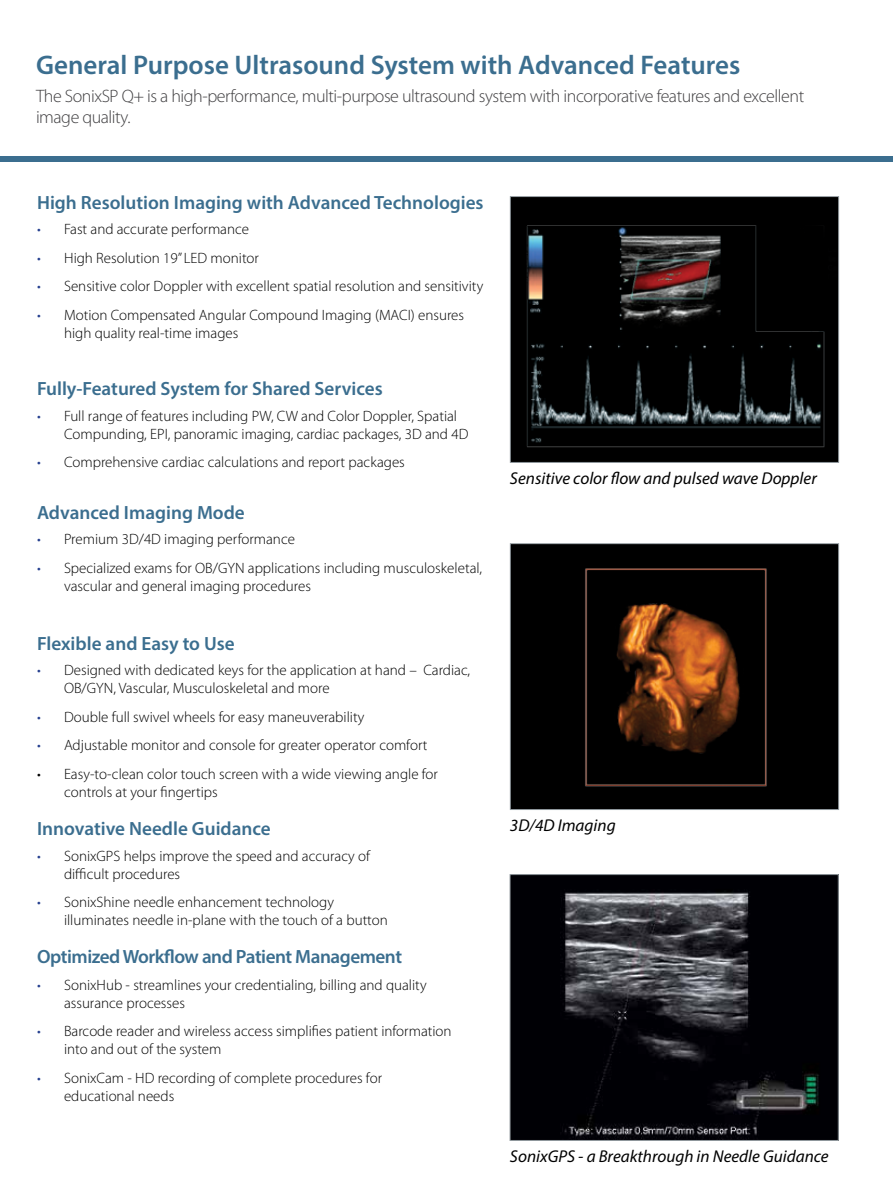
<style>
.page{position:relative;width:893px;height:1188px;background:#fff}
.page>*{position:absolute;margin:0;border:0;box-sizing:border-box;transform-origin:0 0}
.t1{font:600 27px "Myriad Pro";color:#3b6e8f}
.t2{font:600 19.2px "Myriad Pro";color:#3b6e8f}
.t3{font:600 19.2px "Myriad Pro";letter-spacing:-.025em;color:#3b6e8f}
.t4{font:300 18px/21.6px "Myriad Pro";letter-spacing:-.025em;color:#414042}
.t5{font:italic 17.1px "Myriad Pro";color:#000}
.t6{font:300 15px/18px "Myriad Pro";color:#000}
.s1{color:#25408f}
</style>
<div class="page">
<img style="left:512px;top:876px;width:325px;height:263px">
<div style="left:510px;top:874px;width:329px;height:267px;border:1px solid #949ca1"></div>
<div style="left:0;top:156px;width:893px;height:6px;background:#3b6e8f"></div>
<div style="left:510px;top:544px;width:329px;height:266px;background:#000"></div>
<img style="left:585px;top:568px;width:182px;height:219px">
<div style="left:510px;top:543px;width:329px;height:267px;border:1px solid #949ca1"></div>
<img style="left:514px;top:200px;width:323px;height:261px">
<div style="left:510px;top:196px;width:329px;height:267px;border:1px solid #949ca1"></div>
<h1 class="t1" style="left:36px;top:48px;width:706px">General Purpose Ultrasound System with Advanced Features</h1>
<p class="t4" style="left:36px;top:85px;width:770px">The SonixSP Q+ is a high-performance, multi-purpose ultrasound system with incorporative features and excellent image quality.</p>
<p class="t2" style="left:37px;top:190px;width:448px">High Resolution Imaging with Advanced Technologies</p>
<p class="t6" style="left:37px;top:220px;width:214px"><span class="s1">•</span> Fast and accurate performance</p>
<p class="t6" style="left:37px;top:249px;width:223px"><span class="s1">•</span> High Resolution 19” LED monitor</p>
<p class="t6" style="left:37px;top:277px;width:448px"><span class="s1">•</span> Sensitive color Doppler with excellent spatial resolution and sensitivity</p>
<p class="t6" style="left:64px;top:306px;width:402px;text-indent:-27px"><span class="s1">•</span> Motion Compensated Angular Compound Imaging (MACI) ensures high quality real-time images</p>
<p class="t2" style="left:37px;top:377px;width:347px">Fully-Featured System for Shared Services</p>
<p class="t6" style="left:64px;top:407px;width:406px;text-indent:-27px"><span class="s1">•</span> Full range of features including PW, CW and Color Doppler, Spatial<br>Compunding, EPI, panoramic imaging, cardiac packages, 3D and 4D</p>
<p class="t6" style="left:37px;top:453px;width:369px"><span class="s1">•</span> Comprehensive cardiac calculations and report packages</p>
<p class="t2" style="left:37px;top:500px;width:209px">Advanced Imaging Mode</p>
<p class="t6" style="left:37px;top:530px;width:259px"><span class="s1">•</span> Premium 3D/4D imaging performance</p>
<p class="t6" style="left:64px;top:559px;width:420px;text-indent:-27px"><span class="s1">•</span> Specialized exams for OB/GYN applications including musculoskeletal, vascular and general imaging procedures</p>
<p class="t2" style="left:37px;top:631px;width:199px">Flexible and Easy to Use</p>
<p class="t6" style="left:64px;top:661px;width:408px;text-indent:-27px"><span class="s1">•</span> Designed with dedicated keys for the application at hand – Cardiac,<br>OB/GYN, Vascular, Musculoskeletal and more</p>
<p class="t6" style="left:37px;top:708px;width:329px"><span class="s1">•</span> Double full swivel wheels for easy maneuverability</p>
<p class="t6" style="left:37px;top:736px;width:392px"><span class="s1">•</span> Adjustable monitor and console for greater operator comfort</p>
<p class="t6" style="left:64px;top:765px;width:375px;text-indent:-27px">• Easy-to-clean color touch screen with a wide viewing angle for controls at your fingertips</p>
<p class="t2" style="left:37px;top:816px;width:235px">Innovative Needle Guidance</p>
<p class="t6" style="left:64px;top:846px;width:308px;text-indent:-27px"><span class="s1">•</span> SonixGPS helps improve the speed and accuracy of difficult procedures</p>
<p class="t6" style="left:64px;top:893px;width:325px;text-indent:-27px"><span class="s1">•</span> SonixShine needle enhancement technology illuminates needle in-plane with the touch of a button</p>
<p class="t3" style="left:37px;top:944px;width:367px">Optimized Workflow and Patient Management</p>
<p class="t6" style="left:64px;top:975px;width:364px;text-indent:-27px"><span class="s1">•</span> SonixHub - streamlines your credentialing, billing and quality assurance processes</p>
<p class="t6" style="left:64px;top:1022px;width:389px;text-indent:-27px"><span class="s1">•</span> Barcode reader and wireless access simplifies patient information into and out of the system</p>
<p class="t6" style="left:64px;top:1068px;width:320px;text-indent:-27px"><span class="s1">•</span> SonixCam - HD recording of complete procedures for educational needs</p>
<p class="t5" style="left:510px;top:468px;width:308px">Sensitive color flow and pulsed wave Doppler</p>
<p class="t5" style="left:510px;top:815px;width:107px">3D/4D Imaging</p>
<p class="t5" style="left:510px;top:1146px;width:320px">SonixGPS - a Breakthrough in Needle Guidance</p>
</div>
